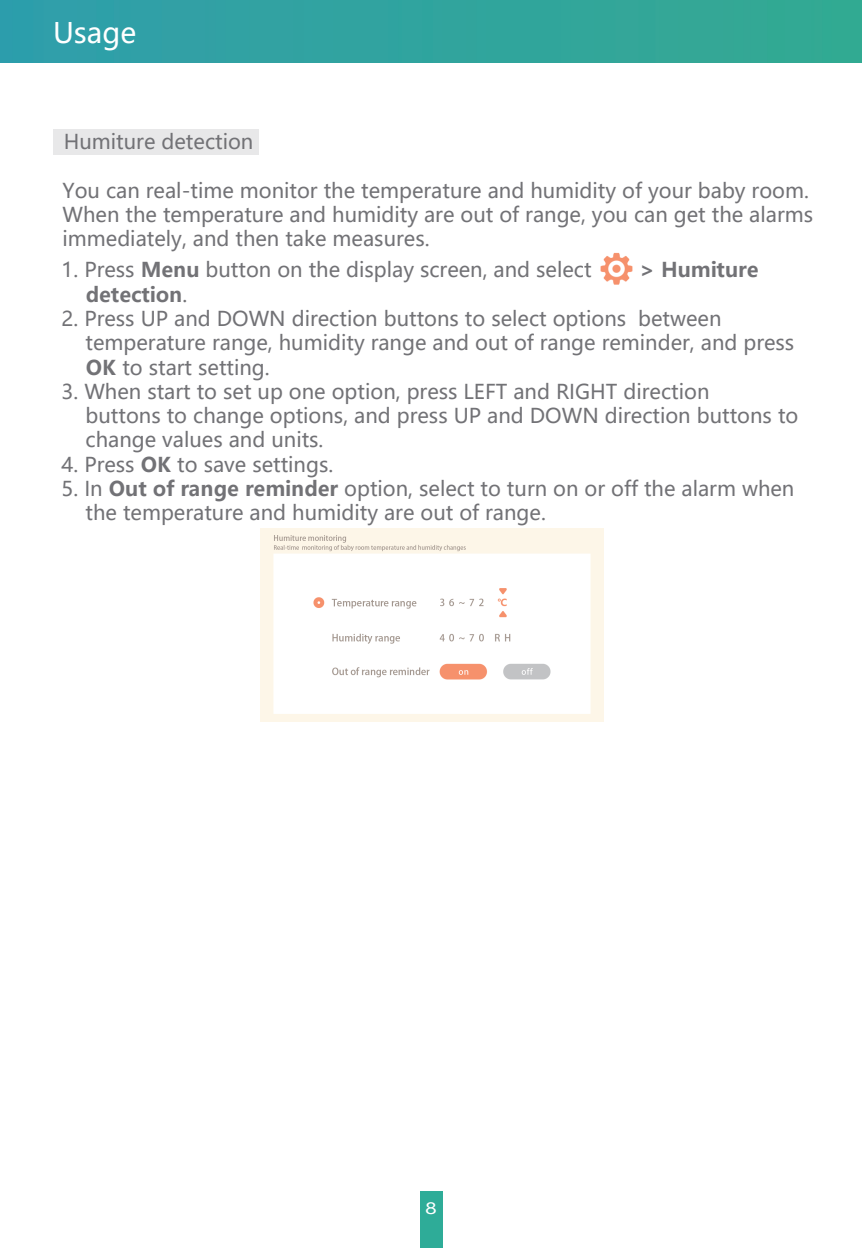
<style>
.page{position:relative;width:862px;height:1248px;background:#fff}
.page>*{position:absolute;margin:0;border:0;box-sizing:border-box;transform-origin:0 0}
.t1{font:28px "Microsoft Ya Hei UI";color:#fff}
.t2{font:20.4px/24.4px "Microsoft Ya Hei UI";color:#727276}
.t3{font:700 20.4px "Microsoft Ya Hei UI";color:#727276}
.t4{font:15.6px "Microsoft Ya Hei UI";color:#fff;scale:1.3 1}
.s1{font-weight:700}
.s2{font-weight:400}
</style>
<div class="page">
<div style="left:420px;top:1191px;width:22px;height:56px;background:#2eac98"></div>
<img style="left:0;top:0;width:862px;height:63px">
<div style="left:53px;top:129px;width:205px;height:25px;background:#e8e8e9"></div>
<img style="left:600px;top:252px;width:33px;height:33px">
<img style="left:260px;top:528px;width:343px;height:193px">
<h1 class="t1" style="left:53px;top:14px;width:85px">Usage</h1>
<p class="t2" style="left:64px;top:128px;width:191px">Humiture detection</p>
<p class="t2" style="left:63px;top:177px;width:752px">You can real-time monitor the temperature and humidity of your baby room.<br>When the temperature and humidity are out of range, you can get the alarms immediately, and then take measures.</p>
<p class="t2" style="left:62px;top:257px;width:531px">1. Press <span class="s1">Menu</span> button on the display screen, and select</p>
<p class="t3" style="left:639px;top:256px;width:120px">&gt; Humiture</p>
<p class="t3" style="left:86px;top:280px;width:103px">detection<span class="s2">.</span></p>
<p class="t2" style="left:86px;top:306px;width:710px;text-indent:-24px">2. Press UP and DOWN direction buttons to select options between temperature range, humidity range and out of range reminder, and press<br><span class="s1">OK</span> to start setting.</p>
<p class="t2" style="left:86px;top:378px;width:714px;text-indent:-24px">3. When start to set up one option, press LEFT and RIGHT direction<br>buttons to change options, and press UP and DOWN direction buttons to change values and units.</p>
<p class="t2" style="left:62px;top:451px;width:273px">4. Press <span class="s1">OK</span> to save settings.</p>
<p class="t2" style="left:86px;top:476px;width:710px;text-indent:-24px">5. In <span class="s1">Out of range reminder</span> option, select to turn on or off the alarm when the temperature and humidity are out of range.</p>
<p class="t4" style="left:425px;top:1197px;width:11px">8</p>
</div>
